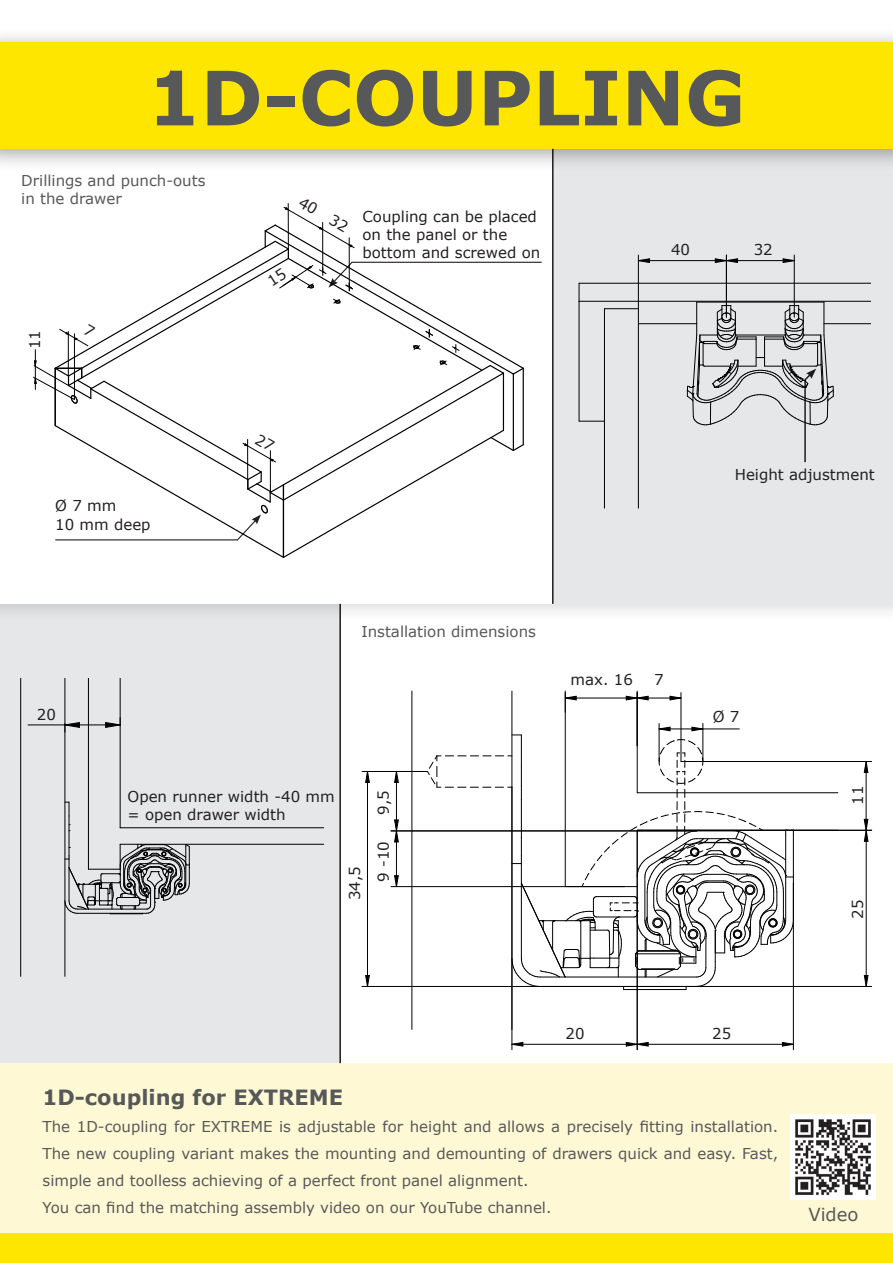
<style>
.page{position:relative;width:893px;height:1263px;background:#fff}
.page>*{position:absolute;margin:0;border:0;box-sizing:border-box;transform-origin:0 0}
.t1{font:700 75px "Verdana";color:#57585a}
.t2{font:700 21px "Verdana";color:#57585a}
.t3{font:18px "Verdana";color:#57585a}
.t4{font:15px/27px "Verdana";color:#57585a}
.t5{font:15px/18px "Verdana";color:#231f20}
</style>
<div class="page">
<div style="left:0;top:604px;width:340px;height:459px;background:#e6e7e9"></div>
<div style="left:0;top:139px;width:893px;height:483px;background:#231f20;opacity:.15"></div>
<div style="left:0;top:149px;width:893px;height:455px;background:#fff"></div>
<div style="left:553px;top:149px;width:340px;height:455px;background:#e6e7e9"></div>
<div style="left:0;top:1063px;width:893px;height:170px;background:#fef9d4"></div>
<hr style="left:20px;top:678px;width:1px;height:298px;background:#000">
<hr style="left:64px;top:678px;width:1px;height:298px;background:#000">
<hr style="left:120px;top:844px;width:204px;height:1px;background:#000">
<hr style="left:120px;top:827px;width:204px;height:1px;background:#000">
<hr style="left:120px;top:678px;width:1px;height:150px;background:#000">
<hr style="left:88px;top:678px;width:1px;height:191px;background:#000">
<hr style="left:69px;top:816px;width:1px;height:40px;background:#000">
<svg style="left:65px;top:802px;width:5px;height:14px"></svg>
<svg style="left:64px;top:843px;width:127px;height:71px"></svg>
<svg style="left:64px;top:722px;width:16px;height:10px"></svg>
<svg style="left:105px;top:718px;width:16px;height:10px"></svg>
<hr style="left:28px;top:724px;width:92px;height:1px;background:#000">
<hr style="left:604px;top:308px;width:34px;height:1px;background:#000">
<hr style="left:638px;top:309px;width:1px;height:199px;background:#000">
<hr style="left:604px;top:309px;width:1px;height:199px;background:#000">
<hr style="left:697px;top:302px;width:127px;height:1px;background:#000">
<hr style="left:696px;top:302px;width:1px;height:33px;background:#000">
<hr style="left:824px;top:302px;width:1px;height:33px;background:#000">
<svg style="left:579px;top:284px;width:1px;height:17px"></svg>
<hr style="left:579px;top:301px;width:1px;height:120px;background:#000">
<hr style="left:579px;top:283px;width:292px;height:1px;background:#000">
<hr style="left:579px;top:301px;width:292px;height:1px;background:#000">
<svg style="left:579px;top:421px;width:25px;height:1px"></svg>
<hr style="left:638px;top:323px;width:59px;height:1px;background:#000">
<hr style="left:824px;top:323px;width:47px;height:1px;background:#000">
<hr style="left:638px;top:255px;width:1px;height:54px;background:#000">
<svg style="left:638px;top:258px;width:12px;height:5px"></svg>
<hr style="left:638px;top:260px;width:88px;height:1px;background:#000">
<hr style="left:726px;top:255px;width:1px;height:62px;background:#000">
<hr style="left:794px;top:255px;width:1px;height:62px;background:#000">
<svg style="left:715px;top:258px;width:23px;height:5px"></svg>
<svg style="left:782px;top:258px;width:13px;height:5px"></svg>
<hr style="left:726px;top:260px;width:68px;height:1px;background:#000">
<div style="left:0;top:28px;width:893px;height:144px;background:#231f20;opacity:.4"></div>
<div style="left:0;top:43px;width:893px;height:106px;background:#ffe601"></div>
<div style="left:0;top:1233px;width:893px;height:30px;background:#ffe601"></div>
<hr style="left:552px;top:149px;width:2px;height:455px;background:#231f20">
<hr style="left:339px;top:604px;width:2px;height:459px;background:#231f20">
<svg style="left:686px;top:305px;width:148px;height:158px"></svg>
<img style="left:791px;top:1114px;width:85px;height:85px">
<hr style="left:637px;top:792px;width:201px;height:1px;background:#000">
<hr style="left:637px;top:691px;width:1px;height:102px;background:#000">
<hr style="left:565px;top:691px;width:1px;height:196px;background:#000">
<hr style="left:624px;top:989px;width:62px;height:1px;background:#000">
<hr style="left:412px;top:691px;width:1px;height:338px;background:#000">
<hr style="left:512px;top:691px;width:1px;height:338px;background:#000">
<hr style="left:512px;top:787px;width:1px;height:263px;background:#000">
<svg style="left:511px;top:1042px;width:13px;height:5px"></svg>
<hr style="left:512px;top:1044px;width:125px;height:1px;background:#000">
<hr style="left:793px;top:883px;width:1px;height:167px;background:#000">
<hr style="left:637px;top:899px;width:1px;height:151px;background:#000">
<svg style="left:782px;top:1042px;width:12px;height:5px"></svg>
<svg style="left:626px;top:1042px;width:23px;height:5px"></svg>
<hr style="left:637px;top:1044px;width:156px;height:1px;background:#000">
<hr style="left:362px;top:986px;width:178px;height:1px;background:#000">
<hr style="left:362px;top:771px;width:65px;height:1px;background:#000">
<svg style="left:365px;top:975px;width:5px;height:11px"></svg>
<svg style="left:365px;top:772px;width:5px;height:11px"></svg>
<hr style="left:367px;top:771px;width:1px;height:215px;background:#000">
<hr style="left:540px;top:986px;width:332px;height:1px;background:#000">
<svg style="left:864px;top:975px;width:5px;height:11px"></svg>
<hr style="left:866px;top:830px;width:1px;height:156px;background:#000">
<hr style="left:703px;top:723px;width:1px;height:38px;background:#000">
<hr style="left:659px;top:723px;width:1px;height:38px;background:#000">
<svg style="left:427px;top:726px;width:367px;height:263px"></svg>
<hr style="left:659px;top:729px;width:80px;height:1px;background:#000">
<hr style="left:637px;top:830px;width:235px;height:1px;background:#000">
<hr style="left:681px;top:761px;width:191px;height:1px;background:#000">
<svg style="left:864px;top:819px;width:5px;height:23px"></svg>
<svg style="left:864px;top:762px;width:4px;height:11px"></svg>
<hr style="left:866px;top:761px;width:1px;height:69px;background:#000">
<hr style="left:681px;top:692px;width:1px;height:69px;background:#000">
<svg style="left:669px;top:696px;width:13px;height:4px"></svg>
<hr style="left:637px;top:698px;width:44px;height:1px;background:#000">
<svg style="left:394px;top:772px;width:5px;height:11px"></svg>
<hr style="left:396px;top:771px;width:1px;height:60px;background:#000">
<hr style="left:637px;top:692px;width:1px;height:54px;background:#000">
<svg style="left:626px;top:696px;width:23px;height:4px"></svg>
<svg style="left:565px;top:692px;width:12px;height:20px"></svg>
<hr style="left:565px;top:698px;width:72px;height:1px;background:#000">
<hr style="left:391px;top:886px;width:234px;height:1px;background:#000">
<hr style="left:391px;top:831px;width:306px;height:1px;background:#000">
<svg style="left:394px;top:875px;width:5px;height:12px"></svg>
<svg style="left:394px;top:819px;width:5px;height:24px"></svg>
<hr style="left:396px;top:831px;width:1px;height:56px;background:#000">
<svg style="left:33px;top:203px;width:509px;height:355px"></svg>
<h1 class="t1" style="left:147px;top:49px;width:600px">1D-COUPLING</h1>
<p class="t4" style="left:21px;top:172px;width:186px;line-height:18px">Drillings and punch-outs in the drawer</p>
<p class="t5" style="left:26px;top:349px;width:21px;rotate:-90deg">11</p>
<p class="t5" style="left:362px;top:207px;width:179px">Coupling can be placed on the panel or the bottom and screwed on</p>
<p class="t5" style="left:671px;top:241px;width:21px">40</p>
<p class="t5" style="left:754px;top:241px;width:21px">32</p>
<p class="t5" style="left:55px;top:497px;width:97px">Ø 7 mm<br>10 mm deep</p>
<p class="t5" style="left:37px;top:705px;width:21px">20</p>
<p class="t4" style="left:361px;top:618px;width:176px">Installation dimensions</p>
<p class="t5" style="left:571px;top:671px;width:64px">max. 16</p>
<p class="t5" style="left:654px;top:671px;width:11px">7</p>
<p class="t5" style="left:128px;top:788px;width:209px">Open runner width -40 mm = open drawer width</p>
<p class="t5" style="left:346px;top:900px;width:36px;rotate:-90deg">34,5</p>
<p class="t5" style="left:375px;top:815px;width:26px;rotate:-90deg">9,5</p>
<p class="t5" style="left:375px;top:882px;width:42px;rotate:-90deg">9 -10</p>
<p class="t5" style="left:735px;top:466px;width:142px">Height adjustment</p>
<p class="t5" style="left:713px;top:707px;width:28px">Ø 7</p>
<p class="t5" style="left:849px;top:805px;width:21px;rotate:-90deg">11</p>
<p class="t5" style="left:849px;top:918px;width:21px;rotate:-90deg">25</p>
<p class="t5" style="left:566px;top:1024px;width:21px">20</p>
<p class="t5" style="left:712px;top:1024px;width:21px">25</p>
<h2 class="t2" style="left:43px;top:1083px;width:302px">1D-coupling for EXTREME</h2>
<p class="t4" style="left:43px;top:1113px;width:737px">The 1D-coupling for EXTREME is adjustable for height and allows a precisely fitting installation.<br>The new coupling variant makes the mounting and demounting of drawers quick and easy. Fast, simple and toolless achieving of a perfect front panel alignment.<br>You can find the matching assembly video on our YouTube channel.</p>
<p class="t3" style="left:808px;top:1203px;width:52px">Video</p>
</div>
